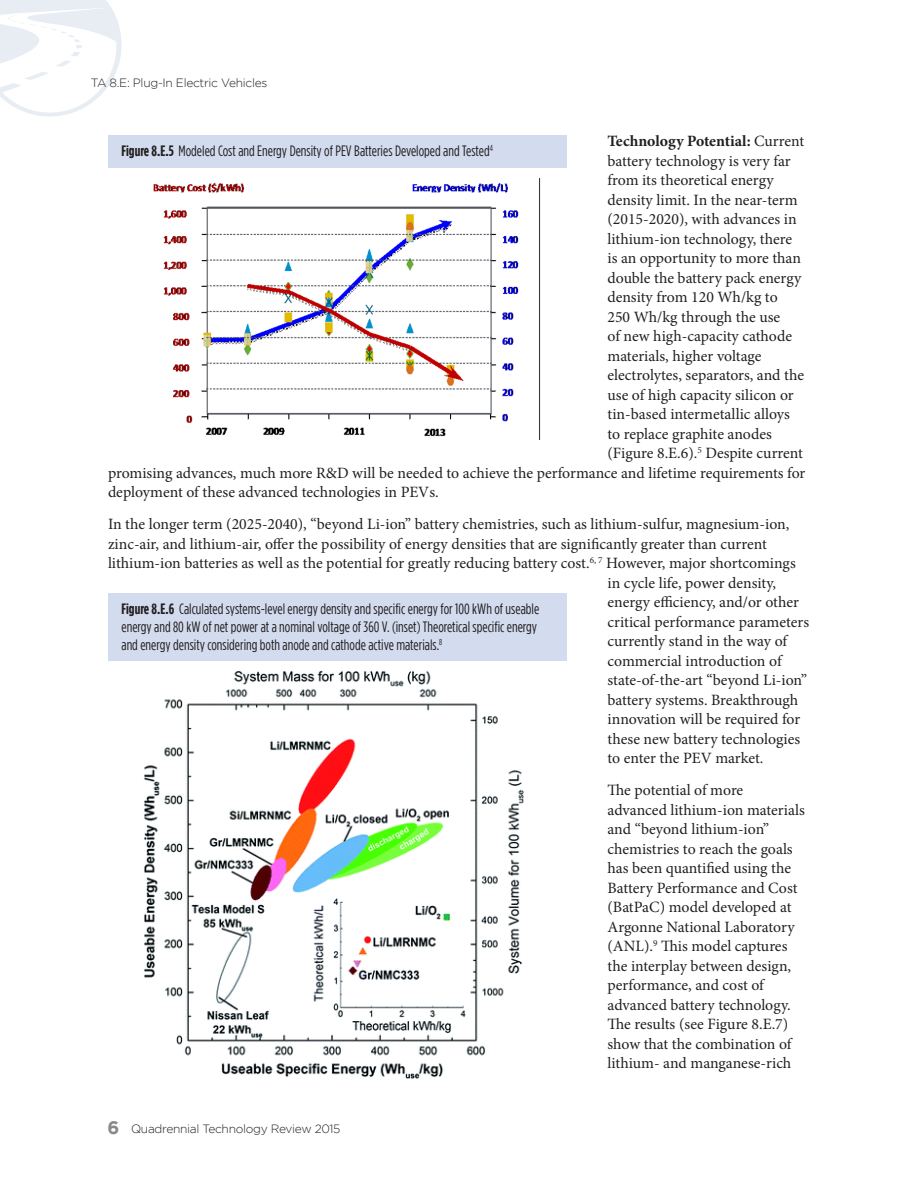
<style>
.page{position:relative;width:918px;height:1188px;background:#fff}
.page>*{position:absolute;margin:0;border:0;box-sizing:border-box;transform-origin:0 0}
.t1{font:15.75px/19.5px "Minion Pro";color:#231f20}
.t2{font:700 15.75px "Minion Pro";color:#231f20}
.t3{font:15px/18px "Gotham Condensed";color:#231f20}
.t4{font:300 12px "Gotham";letter-spacing:-.025em;color:#231f20}
.s1{font-weight:400}
.s2{font-weight:700}
.s3{font-weight:700;font-size:18px;color:#8a888a}
</style>
<div class="page">
<svg style="left:0;top:0;width:122px;height:117px"></svg>
<div style="left:108px;top:135px;width:459px;height:32px;background:#d3dcef"></div>
<img style="left:153px;top:178px;width:388px;height:262px">
<div style="left:108px;top:593px;width:459px;height:67px;background:#d3dcef"></div>
<img style="left:144px;top:671px;width:380px;height:408px">
<p class="t4" style="left:91px;top:77px;width:178px">TA 8.E: Plug-In Electric Vehicles</p>
<p class="t2" style="left:608px;top:130px;width:198px">Technology Potential: <span class="s1">Current</span></p>
<p class="t1" style="left:608px;top:151px;width:185px">battery technology is very far</p>
<p class="t1" style="left:608px;top:171px;width:168px">from its theoretical energy</p>
<p class="t1" style="left:608px;top:190px;width:192px">density limit. In the near-term</p>
<p class="t1" style="left:608px;top:210px;width:191px">(2015-2020), with advances in</p>
<p class="t1" style="left:608px;top:229px;width:186px">lithium-ion technology, there</p>
<p class="t1" style="left:608px;top:249px;width:195px">is an opportunity to more than</p>
<p class="t1" style="left:608px;top:268px;width:195px">double the battery pack energy</p>
<p class="t1" style="left:608px;top:288px;width:172px">density from 120 Wh/kg to</p>
<p class="t1" style="left:608px;top:307px;width:174px">250 Wh/kg through the use</p>
<p class="t1" style="left:608px;top:327px;width:186px">of new high-capacity cathode</p>
<p class="t1" style="left:608px;top:346px;width:156px">materials, higher voltage</p>
<p class="t1" style="left:608px;top:366px;width:198px">electrolytes, separators, and the</p>
<p class="t1" style="left:608px;top:385px;width:188px">use of high capacity silicon or</p>
<p class="t1" style="left:608px;top:405px;width:184px">tin-based intermetallic alloys</p>
<p class="t1" style="left:608px;top:424px;width:166px">to replace graphite anodes</p>
<p class="t1" style="left:608px;top:444px;width:197px">(Figure 8.E.6).<sup>5</sup> Despite current</p>
<p class="t1" style="left:108px;top:463px;width:699px">promising advances, much more R&amp;D will be needed to achieve the performance and lifetime requirements for</p>
<p class="t1" style="left:108px;top:483px;width:332px">deployment of these advanced technologies in PEVs.</p>
<p class="t1" style="left:108px;top:515px;width:683px">In the longer term (2025-2040), “beyond Li-ion” battery chemistries, such as lithium-sulfur, magnesium-ion,</p>
<p class="t1" style="left:108px;top:534px;width:660px">zinc-air, and lithium-air, offer the possibility of energy densities that are significantly greater than current</p>
<p class="t1" style="left:108px;top:554px;width:689px">lithium-ion batteries as well as the potential for greatly reducing battery cost.<sup>6,</sup> <sup>7</sup> However, major shortcomings</p>
<p class="t1" style="left:607px;top:573px;width:170px">in cycle life, power density,</p>
<p class="t1" style="left:607px;top:593px;width:193px">energy efficiency, and/or other</p>
<p class="t1" style="left:607px;top:612px;width:203px">critical performance parameters</p>
<p class="t1" style="left:607px;top:632px;width:181px">currently stand in the way of</p>
<p class="t1" style="left:607px;top:651px;width:176px">commercial introduction of</p>
<p class="t1" style="left:607px;top:671px;width:201px">state-of-the-art “beyond Li-ion”</p>
<p class="t1" style="left:607px;top:690px;width:192px">battery systems. Breakthrough</p>
<p class="t1" style="left:607px;top:710px;width:194px">innovation will be required for</p>
<p class="t1" style="left:607px;top:729px;width:194px">these new battery technologies</p>
<p class="t1" style="left:607px;top:749px;width:158px">to enter the PEV market.</p>
<p class="t1" style="left:607px;top:781px;width:199px">The potential of more advanced lithium-ion materials and “beyond lithium-ion” chemistries to reach the goals has been quantified using the<br>Battery Performance and Cost (BatPaC) model developed at<br>Argonne National Laboratory (ANL).<sup>9</sup> This model captures the interplay between design, performance, and cost of advanced battery technology.<br>The results (see Figure 8.E.7) show that the combination of lithium- and manganese-rich</p>
<p class="t3" style="left:122px;top:142px;width:373px"><span class="s2">Figure 8.E.5</span> Modeled Cost and Energy Density of PEV Batteries Developed and Tested<sup>4</sup></p>
<p class="t3" style="left:122px;top:599px;width:419px"><span class="s2">Figure 8.E.6</span> Calculated systems-level energy density and specific energy for 100 kWh of useable energy and 80 kW of net power at a nominal voltage of 360 V. (inset) Theoretical specific energy and energy density considering both anode and cathode active materials.<sup>8</sup></p>
<p class="t4" style="left:107px;top:1122px;width:235px"><span class="s3">6</span> Quadrennial Technology Review 2015</p>
</div>
